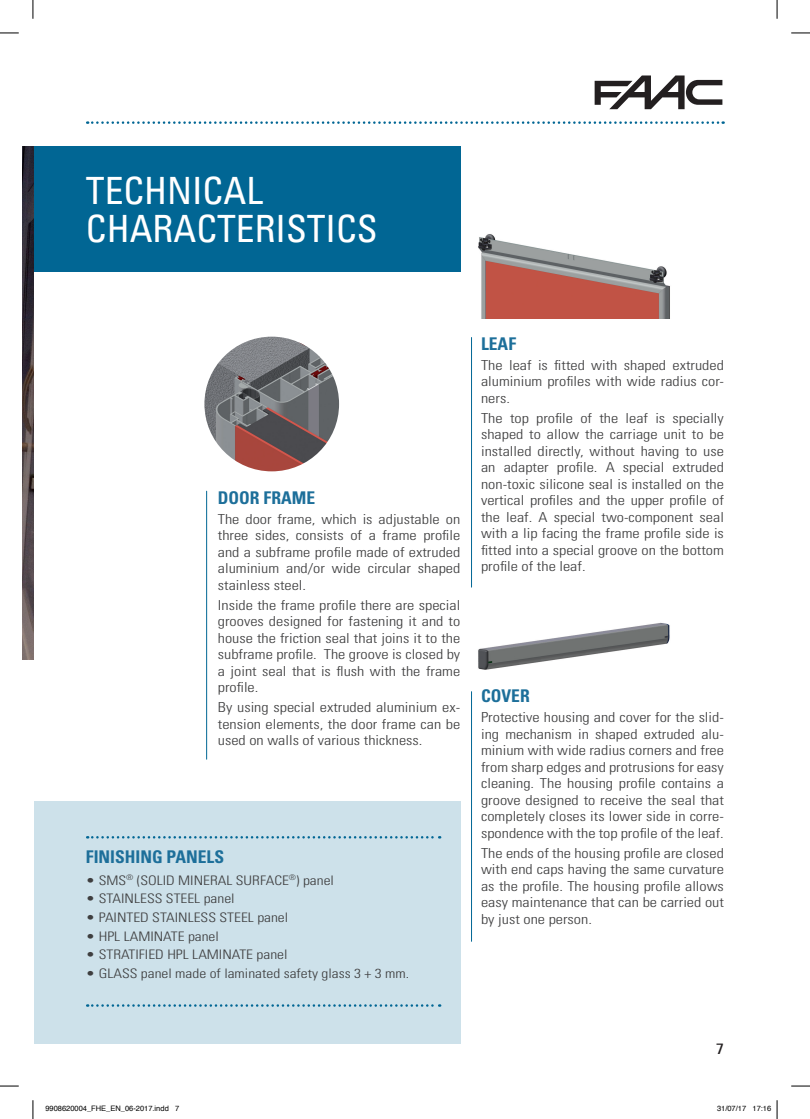
<style>
.page{position:relative;width:810px;height:1119px;background:#fff}
.page>*{position:absolute;margin:0;border:0;box-sizing:border-box;transform-origin:0 0}
.t1{font:condensed 37.5px/38.8px "Univers LT Std";color:#fff}
.t2{font:700 condensed 17.5px "Univers LT Std";color:#1d6f9a}
.t3{font:condensed 15px "Univers LT Std";color:#231f20;scale:1.18 1}
.t4{font:300 condensed 13.75px/16.5px "Univers LT Std";color:#3e3e3f;text-align:justify;scale:1.18 1}
.t5{font:300 condensed 13.12px "Univers LT Std";color:#3e3e3f;scale:1.18 1}
.t6{font:7.5px "Helvetica";color:#000}
</style>
<div class="page">
<div style="left:33px;top:147px;width:427px;height:125px;background:#016694"></div>
<svg style="left:87px;top:121px;width:637px;height:3px"></svg>
<hr style="left:206px;top:491px;width:1px;height:268px;background:#016694">
<hr style="left:471px;top:337px;width:1px;height:250px;background:#016694">
<hr style="left:471px;top:691px;width:1px;height:250px;background:#016694">
<div style="left:34px;top:800px;width:426px;height:243px;background:#cde1ea"></div>
<svg style="left:87px;top:836px;width:353px;height:2px"></svg>
<svg style="left:87px;top:1004px;width:353px;height:2px"></svg>
<img style="left:204px;top:336px;width:135px;height:135px;border-radius:67px">
<img style="left:478px;top:622px;width:192px;height:48px">
<img style="left:478px;top:234px;width:192px;height:84px">
<svg style="left:595px;top:75px;width:127px;height:34px"></svg>
<img style="left:22px;top:147px;width:12px;height:512px">
<svg style="left:0;top:32px;width:19px;height:2px"></svg>
<svg style="left:791px;top:32px;width:19px;height:2px"></svg>
<svg style="left:0;top:1085px;width:19px;height:1px"></svg>
<svg style="left:791px;top:1085px;width:19px;height:1px"></svg>
<svg style="left:32px;top:0;width:2px;height:19px"></svg>
<svg style="left:32px;top:1100px;width:2px;height:18px"></svg>
<svg style="left:776px;top:0;width:2px;height:19px"></svg>
<svg style="left:776px;top:1100px;width:2px;height:18px"></svg>
<h1 class="t1" style="left:86px;top:170px;width:293px">TECHNICAL<br>CHARACTERISTICS</h1>
<p class="t2" style="left:218px;top:486px;width:99px">DOOR FRAME</p>
<p class="t4" style="left:218px;top:510px;width:207px">The door frame, which is adjustable on three sides, consists of a frame profile and a subframe profile made of extruded aluminium and/or wide circular shaped stainless steel.</p>
<p class="t4" style="left:218px;top:596px;width:207px">Inside the frame profile there are special grooves designed for fastening it and to house the friction seal that joins it to the subframe profile. The groove is closed by a joint seal that is flush with the frame profile.</p>
<p class="t4" style="left:218px;top:699px;width:207px">By using special extruded aluminium ex&shy;tension elements, the door frame can be used on walls of various thickness.</p>
<p class="t2" style="left:86px;top:845px;width:140px">FINISHING PANELS</p>
<p class="t5" style="left:86px;top:872px;width:212px">• SMS<sup>®</sup> (SOLID MINERAL SURFACE<sup>®</sup>) panel</p>
<p class="t5" style="left:86px;top:890px;width:128px">• STAINLESS STEEL panel</p>
<p class="t5" style="left:86px;top:909px;width:173px">• PAINTED STAINLESS STEEL panel</p>
<p class="t5" style="left:86px;top:927px;width:114px">• HPL LAMINATE panel</p>
<p class="t5" style="left:86px;top:946px;width:172px">• STRATIFIED HPL LAMINATE panel</p>
<p class="t5" style="left:86px;top:964px;width:275px">• GLASS panel made of laminated safety glass 3 + 3 mm.</p>
<p class="t2" style="left:481px;top:332px;width:36px">LEAF</p>
<p class="t4" style="left:481px;top:356px;width:207px">The leaf is fitted with shaped extruded aluminium profiles with wide radius cor&shy;ners.</p>
<p class="t4" style="left:481px;top:409px;width:207px">The top profile of the leaf is specially shaped to allow the carriage unit to be installed directly, without having to use an adapter profile. A special extruded non-toxic silicone seal is installed on the vertical profiles and the upper profile of the leaf. A special two-component seal with a lip facing the frame profile side is fitted into a special groove on the bottom profile of the leaf.</p>
<p class="t2" style="left:481px;top:685px;width:50px">COVER</p>
<p class="t4" style="left:481px;top:709px;width:207px">Protective housing and cover for the slid&shy;ing mechanism in shaped extruded alu&shy;minium with wide radius corners and free from sharp edges and protrusions for easy cleaning. The housing profile contains a groove designed to receive the seal that completely closes its lower side in corre&shy;spondence with the top profile of the leaf.</p>
<p class="t4" style="left:481px;top:844px;width:207px">The ends of the housing profile are closed with end caps having the same curvature as the profile. The housing profile allows easy maintenance that can be carried out by just one person.</p>
<p class="t3" style="left:716px;top:1039px;width:8px">7</p>
<p class="t6" style="left:45px;top:1102px;width:135px">9908620004_FHE_EN_06-2017.indd 7</p>
<p class="t6" style="left:717px;top:1102px;width:56px">31/07/17 17:16</p>
</div>
